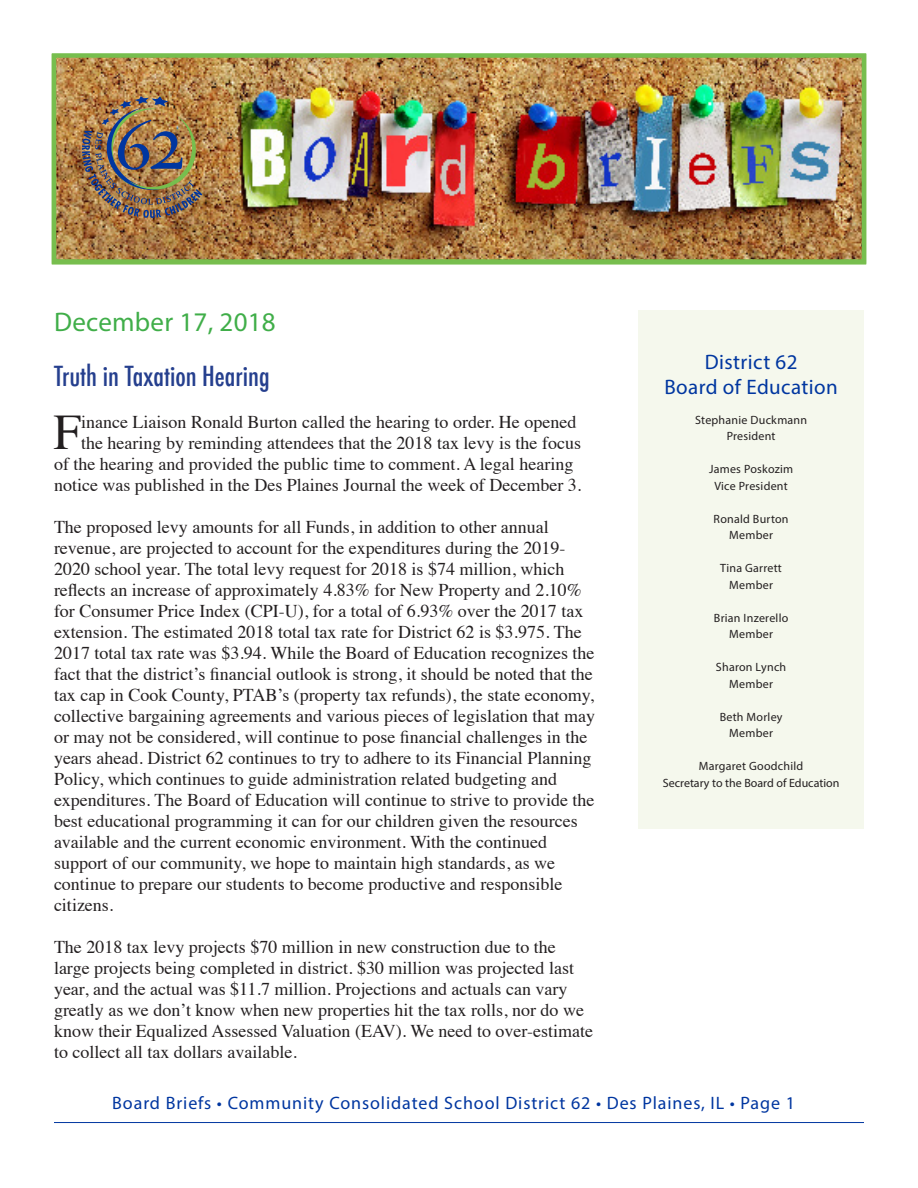
<style>
.page{position:relative;width:918px;height:1188px;background:#fff}
.page>*{position:absolute;margin:0;border:0;box-sizing:border-box;transform-origin:0 0}
.bodycopy{font:49.8px "Times";color:#231f20}
.bodycopy-2{font:500 condensed 27px "Futura";color:#253f8e}
.Story_header{font:27px "Myriad Pro";letter-spacing:.01em;color:#40ae49}
.Story_header-2{font:21px/25.2px "Myriad Pro";letter-spacing:.02em;color:#0036a0;text-align:center}
.bodycopy-3{font:18px/21px "Times";color:#231f20}
.t1{font:18px "Myriad Pro";letter-spacing:.05em;color:#0036a0}
.Board_name{font:12px "Myriad Pro";letter-spacing:.02em;color:#231f20}
.Board{font:12px "Myriad Pro";letter-spacing:.02em;color:#231f20}
.Board-2{font:12px "Myriad Pro";color:#231f20}
</style>
<div class="page">
<img style="left:57px;top:59px;width:804px;height:200px">
<hr style="left:54px;top:1122px;width:810px;height:1px;background:#0036a0">
<div style="left:638px;top:310px;width:226px;height:519px;background:#f5f8ed"></div>
<div style="left:52px;top:53px;width:814px;height:211px;border:4px solid #77be4e"></div>
<img style="left:82px;top:96px;width:120px;height:124px">
<p class="Story_header" style="left:54px;top:305px;width:223px">December 17, 2018</p>
<p class="bodycopy-2" style="left:54px;top:359px;width:217px">Truth in Taxation Hearing</p>
<p class="bodycopy" style="left:53px;top:386px;width:29px">F</p>
<p class="bodycopy-3" style="left:81px;top:410px;width:497px">inance Liaison Ronald Burton called the hearing to order. He opened</p>
<p class="bodycopy-3" style="left:81px;top:431px;width:501px">the hearing by reminding attendees that the 2018 tax levy is the focus</p>
<p class="bodycopy-3" style="left:54px;top:452px;width:521px">of the hearing and provided the public time to comment. A legal hearing</p>
<p class="bodycopy-3" style="left:54px;top:473px;width:529px">notice was published in the Des Plaines Journal the week of December 3.</p>
<p class="bodycopy-3" style="left:54px;top:515px;width:496px">The proposed levy amounts for all Funds, in addition to other annual</p>
<p class="bodycopy-3" style="left:54px;top:536px;width:543px">revenue, are projected to account for the expenditures during the 2019- 2020 school year. The total levy request for 2018 is $74 million, which reflects an increase of approximately 4.83% for New Property and 2.10% for Consumer Price Index (CPI-U), for a total of 6.93% over the 2017 tax extension. The estimated 2018 total tax rate for District 62 is $3.975. The 2017 total tax rate was $3.94. While the Board of Education recognizes the fact that the district’s financial outlook is strong, it should be noted that the tax cap in Cook County, PTAB’s (property tax refunds), the state economy, collective bargaining agreements and various pieces of legislation that may or may not be considered, will continue to pose financial challenges in the years ahead. District 62 continues to try to adhere to its Financial Planning Policy, which continues to guide administration related budgeting and expenditures. The Board of Education will continue to strive to provide the best educational programming it can for our children given the resources available and the current economic environment. With the continued support of our community, we hope to maintain high standards, as we continue to prepare our students to become productive and responsible citizens.</p>
<p class="bodycopy-3" style="left:54px;top:935px;width:541px">The 2018 tax levy projects $70 million in new construction due to the large projects being completed in district. $30 million was projected last year, and the actual was $11.7 million. Projections and actuals can vary greatly as we don’t know when new properties hit the tax rolls, nor do we know their Equalized Assessed Valuation (EAV). We need to over-estimate to collect all tax dollars available.</p>
<p class="Story_header-2" style="left:664px;top:349px;width:175px">District 62<br>Board of Education</p>
<p class="Board_name" style="left:695px;top:413px;width:114px">Stephanie Duckmann</p>
<p class="Board" style="left:727px;top:429px;width:50px">President</p>
<p class="Board_name" style="left:709px;top:462px;width:86px">James Poskozim</p>
<p class="Board" style="left:715px;top:479px;width:75px">Vice President</p>
<p class="Board_name" style="left:714px;top:512px;width:77px">Ronald Burton</p>
<p class="Board" style="left:729px;top:528px;width:45px">Member</p>
<p class="Board_name" style="left:720px;top:561px;width:63px">Tina Garrett</p>
<p class="Board" style="left:729px;top:578px;width:45px">Member</p>
<p class="Board_name" style="left:714px;top:611px;width:76px">Brian Inzerello</p>
<p class="Board" style="left:729px;top:627px;width:45px">Member</p>
<p class="Board_name" style="left:716px;top:660px;width:72px">Sharon Lynch</p>
<p class="Board" style="left:729px;top:677px;width:45px">Member</p>
<p class="Board_name" style="left:720px;top:710px;width:64px">Beth Morley</p>
<p class="Board" style="left:729px;top:726px;width:45px">Member</p>
<p class="Board_name" style="left:699px;top:759px;width:106px">Margaret Goodchild</p>
<p class="Board-2" style="left:663px;top:776px;width:178px">Secretary to the Board of Education</p>
<p class="t1" style="left:112px;top:1092px;width:684px">Board Briefs • Community Consolidated School District 62 • Des Plaines, IL • Page 1</p>
</div>
